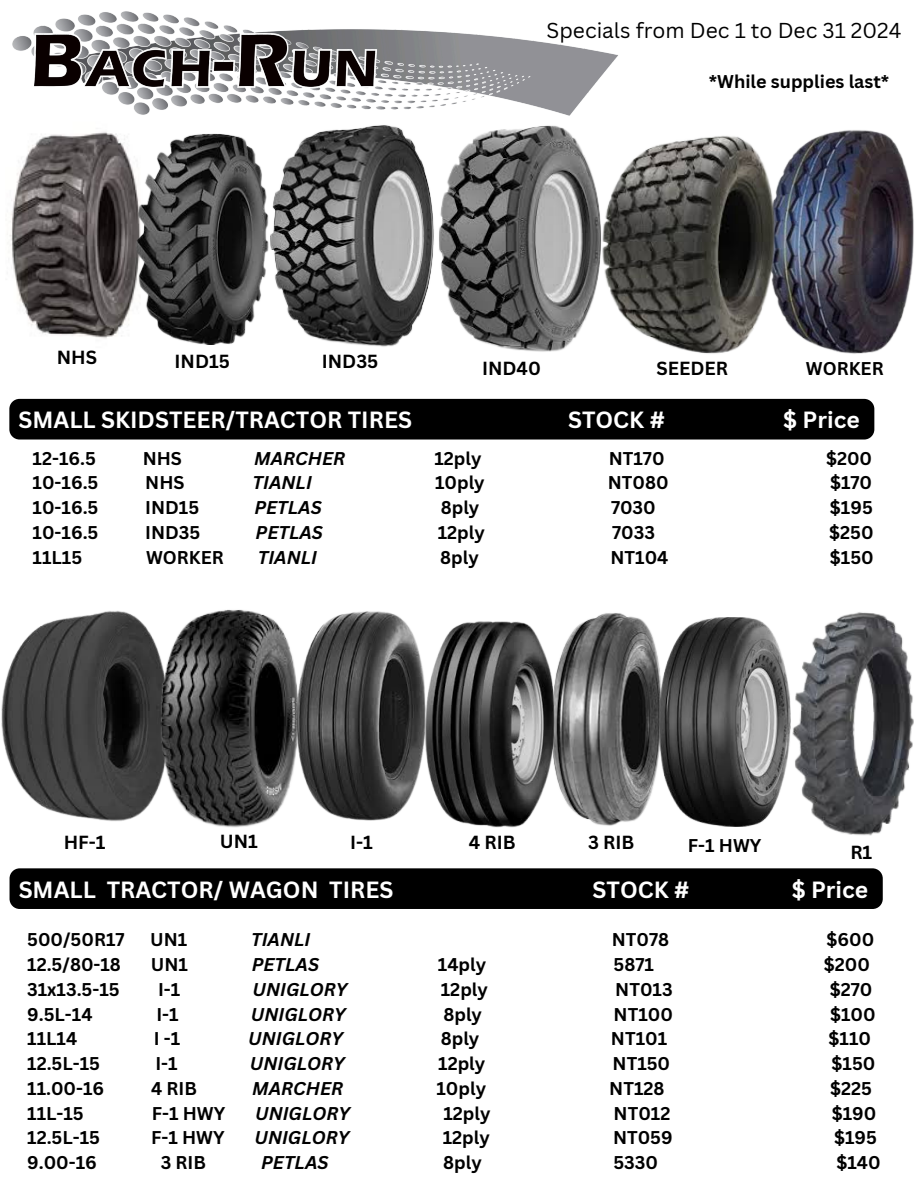
<style>
.page{position:relative;width:918px;height:1188px;background:#fff}
.page>*{position:absolute;margin:0;border:0;box-sizing:border-box;transform-origin:0 0}
.t1{font:700 22.8px "Canva Sans";color:#fff}
.t2{font:21px "Canva Sans";color:#000}
.t3{font:700 18.45px "Canva Sans";color:#000}
.t4{font:700 18px "Canva Sans";color:#000}
.t5{font:italic 700 18px "Canva Sans";color:#000}
</style>
<div class="page">
<img style="left:9px;top:132px;width:208px;height:213px">
<img style="left:12px;top:11px;width:606px;height:104px">
<img style="left:365px;top:611px;width:56px;height:210px">
<img style="left:563px;top:613px;width:96px;height:213px">
<img style="left:421px;top:621px;width:142px;height:207px">
<img style="left:659px;top:618px;width:66px;height:209px">
<img style="left:830px;top:130px;width:84px;height:224px">
<img style="left:725px;top:612px;width:189px;height:224px">
<img style="left:1px;top:614px;width:93px;height:205px">
<img style="left:257px;top:110px;width:168px;height:237px">
<img style="left:97px;top:134px;width:211px;height:210px">
<img style="left:425px;top:96px;width:193px;height:256px">
<img style="left:94px;top:609px;width:271px;height:219px">
<img style="left:575px;top:116px;width:255px;height:238px">
<div style="left:9px;top:399px;width:865px;height:41px;background:#000;border-radius:10px"></div>
<div style="left:10px;top:868px;width:873px;height:41px;background:#000;border-radius:10px"></div>
<p class="t2" style="left:547px;top:15px;width:356px">Specials from Dec 1 to Dec 31 2024</p>
<h3 class="t4" style="left:709px;top:69px;width:182px">*While supplies last*</h3>
<p class="t3" style="left:57px;top:344px;width:42px">NHS</p>
<h1 class="t3" style="left:175px;top:349px;width:57px">IND15</h1>
<p class="t3" style="left:322px;top:349px;width:58px">IND35</p>
<p class="t3" style="left:482px;top:355px;width:60px">IND40</p>
<p class="t3" style="left:657px;top:355px;width:73px">SEEDER</p>
<p class="t4" style="left:806px;top:356px;width:79px">WORKER</p>
<h2 class="t1" style="left:18px;top:404px;width:395px">SMALL SKIDSTEER/TRACTOR TIRES</h2>
<h2 class="t1" style="left:568px;top:404px;width:98px">STOCK #</h2>
<h2 class="t1" style="left:783px;top:404px;width:78px">$ Price</h2>
<h3 class="t4" style="left:33px;top:445px;width:65px">12-16.5</h3>
<h3 class="t4" style="left:143px;top:445px;width:41px">NHS</h3>
<h3 class="t5" style="left:254px;top:445px;width:92px">MARCHER</h3>
<h3 class="t4" style="left:434px;top:445px;width:49px">12ply</h3>
<h3 class="t4" style="left:609px;top:445px;width:57px">NT170</h3>
<h3 class="t4" style="left:826px;top:445px;width:48px">$200</h3>
<h3 class="t4" style="left:33px;top:470px;width:67px">10-16.5</h3>
<h3 class="t4" style="left:145px;top:470px;width:41px">NHS</h3>
<h3 class="t5" style="left:253px;top:470px;width:61px">TIANLI</h3>
<h3 class="t4" style="left:435px;top:470px;width:51px">10ply</h3>
<h3 class="t4" style="left:608px;top:470px;width:62px">NT080</h3>
<h3 class="t4" style="left:830px;top:470px;width:44px">$170</h3>
<h3 class="t4" style="left:33px;top:495px;width:67px">10-16.5</h3>
<h3 class="t4" style="left:145px;top:495px;width:55px">IND15</h3>
<h3 class="t5" style="left:255px;top:495px;width:69px">PETLAS</h3>
<h3 class="t4" style="left:441px;top:495px;width:40px">8ply</h3>
<h3 class="t4" style="left:611px;top:495px;width:46px">7030</h3>
<h3 class="t4" style="left:830px;top:495px;width:44px">$195</h3>
<h3 class="t4" style="left:33px;top:520px;width:67px">10-16.5</h3>
<h3 class="t4" style="left:145px;top:520px;width:57px">IND35</h3>
<h3 class="t5" style="left:256px;top:520px;width:69px">PETLAS</h3>
<h3 class="t4" style="left:438px;top:520px;width:49px">12ply</h3>
<h3 class="t4" style="left:612px;top:520px;width:44px">7033</h3>
<h3 class="t4" style="left:829px;top:520px;width:46px">$250</h3>
<h3 class="t4" style="left:33px;top:544px;width:51px">11L15</h3>
<h3 class="t4" style="left:146px;top:544px;width:79px">WORKER</h3>
<h3 class="t5" style="left:258px;top:544px;width:61px">TIANLI</h3>
<h3 class="t4" style="left:440px;top:544px;width:40px">8ply</h3>
<h3 class="t4" style="left:611px;top:544px;width:59px">NT104</h3>
<h3 class="t4" style="left:830px;top:544px;width:45px">$150</h3>
<p class="t3" style="left:220px;top:828px;width:40px">UN1</p>
<p class="t1" style="left:19px;top:873px;width:376px">SMALL TRACTOR/ WAGON TIRES</p>
<p class="t1" style="left:593px;top:873px;width:98px">STOCK #</p>
<p class="t1" style="left:792px;top:873px;width:78px">$ Price</p>
<p class="t4" style="left:27px;top:927px;width:99px">500/50R17</p>
<p class="t4" style="left:150px;top:927px;width:39px">UN1</p>
<p class="t5" style="left:251px;top:927px;width:61px">TIANLI</p>
<p class="t4" style="left:612px;top:927px;width:59px">NT078</p>
<p class="t4" style="left:826px;top:927px;width:49px">$600</p>
<h3 class="t4" style="left:27px;top:952px;width:95px">12.5/80-18</h3>
<h3 class="t4" style="left:151px;top:952px;width:39px">UN1</h3>
<h3 class="t5" style="left:252px;top:952px;width:69px">PETLAS</h3>
<h3 class="t4" style="left:438px;top:952px;width:50px">14ply</h3>
<h3 class="t4" style="left:614px;top:952px;width:42px">5871</h3>
<h3 class="t4" style="left:824px;top:952px;width:48px">$200</h3>
<p class="t4" style="left:27px;top:977px;width:94px">31x13.5-15</p>
<p class="t4" style="left:158px;top:977px;width:24px">I-1</p>
<p class="t5" style="left:253px;top:977px;width:96px">UNIGLORY</p>
<p class="t4" style="left:441px;top:977px;width:49px">12ply</p>
<p class="t4" style="left:615px;top:977px;width:59px">NT013</p>
<p class="t4" style="left:830px;top:977px;width:44px">$270</p>
<p class="t4" style="left:27px;top:1001px;width:67px">9.5L-14</p>
<p class="t4" style="left:156px;top:1001px;width:24px">I-1</p>
<p class="t5" style="left:251px;top:1001px;width:96px">UNIGLORY</p>
<p class="t4" style="left:443px;top:1001px;width:40px">8ply</p>
<p class="t4" style="left:614px;top:1001px;width:61px">NT100</p>
<p class="t4" style="left:830px;top:1001px;width:47px">$100</p>
<p class="t4" style="left:27px;top:1026px;width:52px">11L14</p>
<p class="t4" style="left:154px;top:1026px;width:28px">I -1</p>
<p class="t5" style="left:248px;top:1026px;width:96px">UNIGLORY</p>
<p class="t4" style="left:441px;top:1026px;width:40px">8ply</p>
<p class="t4" style="left:611px;top:1026px;width:58px">NT101</p>
<p class="t4" style="left:829px;top:1026px;width:44px">$110</p>
<p class="t4" style="left:27px;top:1051px;width:74px">12.5L-15</p>
<p class="t4" style="left:155px;top:1051px;width:24px">I-1</p>
<p class="t5" style="left:250px;top:1051px;width:96px">UNIGLORY</p>
<p class="t4" style="left:438px;top:1051px;width:49px">12ply</p>
<p class="t4" style="left:613px;top:1051px;width:59px">NT150</p>
<p class="t4" style="left:832px;top:1051px;width:45px">$150</p>
<p class="t4" style="left:27px;top:1076px;width:79px">11.00-16</p>
<p class="t4" style="left:151px;top:1076px;width:47px">4 RIB</p>
<p class="t5" style="left:252px;top:1076px;width:92px">MARCHER</p>
<p class="t4" style="left:437px;top:1076px;width:51px">10ply</p>
<p class="t4" style="left:609px;top:1076px;width:57px">NT128</p>
<p class="t4" style="left:830px;top:1076px;width:43px">$225</p>
<p class="t4" style="left:27px;top:1100px;width:58px">11L-15</p>
<p class="t4" style="left:152px;top:1100px;width:75px">F-1 HWY</p>
<p class="t5" style="left:255px;top:1100px;width:96px">UNIGLORY</p>
<p class="t4" style="left:443px;top:1100px;width:49px">12ply</p>
<p class="t4" style="left:614px;top:1100px;width:58px">NT012</p>
<p class="t4" style="left:832px;top:1100px;width:46px">$190</p>
<h3 class="t4" style="left:27px;top:1125px;width:74px">12.5L-15</h3>
<h3 class="t4" style="left:151px;top:1125px;width:75px">F-1 HWY</h3>
<h3 class="t5" style="left:254px;top:1125px;width:96px">UNIGLORY</h3>
<h3 class="t4" style="left:443px;top:1125px;width:49px">12ply</h3>
<h3 class="t4" style="left:613px;top:1125px;width:61px">NT059</h3>
<h3 class="t4" style="left:834px;top:1125px;width:44px">$195</h3>
<h3 class="t4" style="left:27px;top:1150px;width:71px">9.00-16</h3>
<h3 class="t4" style="left:161px;top:1150px;width:47px">3 RIB</h3>
<h3 class="t5" style="left:261px;top:1150px;width:69px">PETLAS</h3>
<h3 class="t4" style="left:443px;top:1150px;width:40px">8ply</h3>
<h3 class="t4" style="left:614px;top:1150px;width:46px">5330</h3>
<h3 class="t4" style="left:836px;top:1150px;width:46px">$140</h3>
<p class="t3" style="left:350px;top:829px;width:24px">I-1</p>
<p class="t3" style="left:469px;top:829px;width:49px">4 RIB</p>
<h3 class="t3" style="left:588px;top:829px;width:48px">3 RIB</h3>
<p class="t4" style="left:688px;top:833px;width:75px">F-1 HWY</p>
<p class="t3" style="left:64px;top:829px;width:43px">HF-1</p>
<p class="t3" style="left:850px;top:839px;width:24px">R1</p>
</div>
